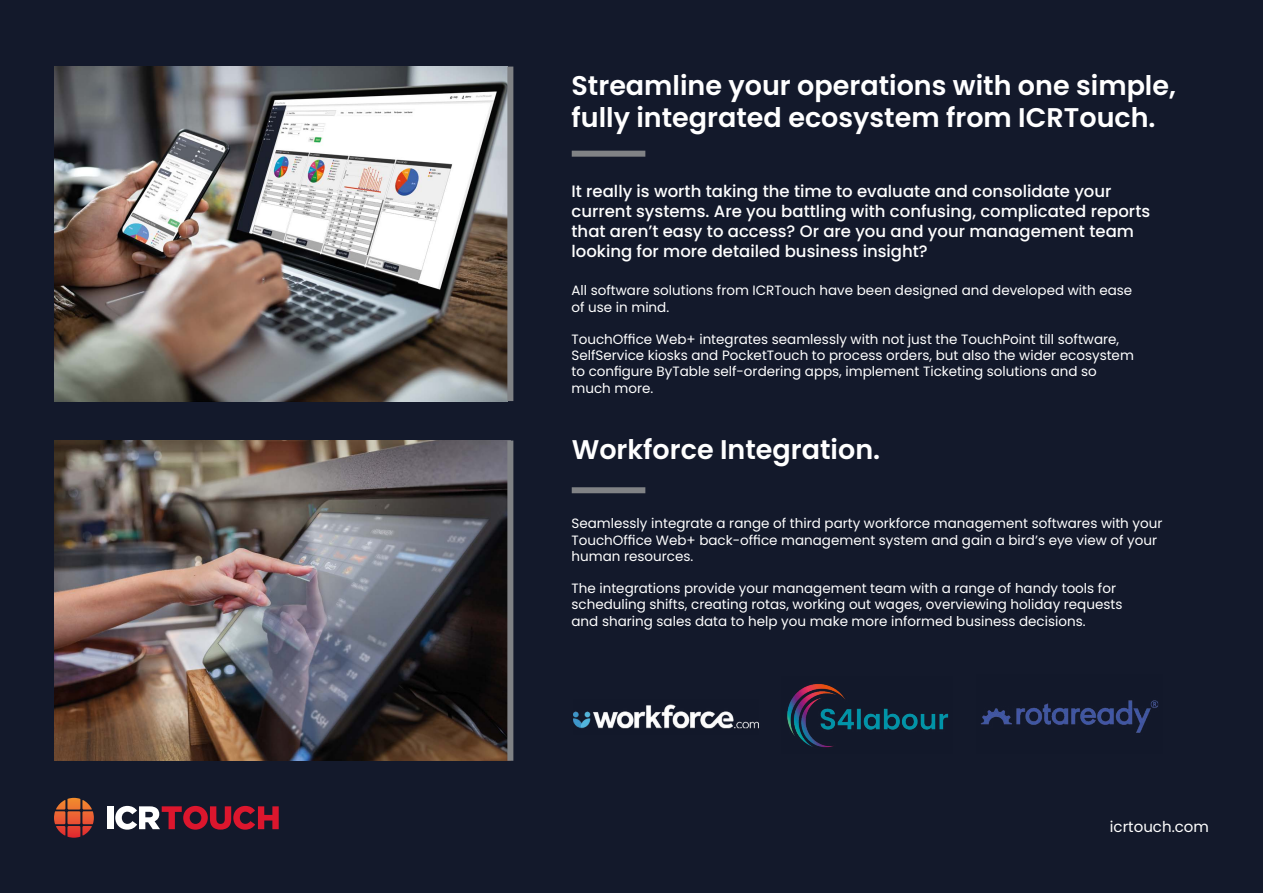
<style>
.page{position:relative;width:1263px;height:893px;background:#13192b}
.page>*{position:absolute;margin:0;border:0;box-sizing:border-box;transform-origin:0 0}
.t1{font:600 27px/32.4px "Poppins";color:#fff}
.t2{font:500 16.5px/19.8px "Poppins";color:#fff}
.t3{font:15px "Poppins";color:#fff}
.t4{font:13.5px/16.2px "Poppins";color:#fff}
</style>
<div class="page">
<img style="left:54px;top:67px;width:453px;height:334px">
<img style="left:54px;top:441px;width:453px;height:320px">
<svg style="left:115px;top:806px;width:164px;height:24px"></svg>
<div style="left:107px;top:806px;width:6px;height:23px;background:#fff"></div>
<svg style="left:54px;top:798px;width:40px;height:40px"></svg>
<img style="left:573px;top:704px;width:185px;height:25px">
<img style="left:787px;top:683px;width:162px;height:65px">
<img style="left:981px;top:700px;width:178px;height:33px">
<div style="left:507px;top:67px;width:6px;height:334px;background:#808285"></div>
<div style="left:507px;top:441px;width:6px;height:320px;background:#808285"></div>
<div style="left:572px;top:151px;width:73px;height:6px;background:#808285"></div>
<div style="left:572px;top:487px;width:73px;height:6px;background:#808285"></div>
<h1 class="t1" style="left:571px;top:69px;width:606px">Streamline your operations with one simple, fully integrated ecosystem from ICRTouch.</h1>
<p class="t2" style="left:571px;top:182px;width:580px">It really is worth taking the time to evaluate and consolidate your current systems. Are you battling with confusing, complicated reports that aren’t easy to access? Or are you and your management team looking for more detailed business insight?</p>
<p class="t4" style="left:571px;top:283px;width:562px">All software solutions from ICRTouch have been designed and developed with ease of use in mind.</p>
<p class="t4" style="left:571px;top:331px;width:564px">TouchOffice Web+ integrates seamlessly with not just the TouchPoint till software, SelfService kiosks and PocketTouch to process orders, but also the wider ecosystem to configure ByTable self-ordering apps, implement Ticketing solutions and so much more.</p>
<h1 class="t1" style="left:572px;top:434px;width:310px">Workforce Integration.</h1>
<p class="t4" style="left:571px;top:516px;width:592px">Seamlessly integrate a range of third party workforce management softwares with your<br>TouchOffice Web+ back-office management system and gain a bird’s eye view of your human resources.</p>
<p class="t4" style="left:571px;top:580px;width:552px">The integrations provide your management team with a range of handy tools for scheduling shifts, creating rotas, working out wages, overviewing holiday requests and sharing sales data to help you make more informed business decisions.</p>
<p class="t3" style="left:1110px;top:818px;width:101px">icrtouch.com</p>
</div>
